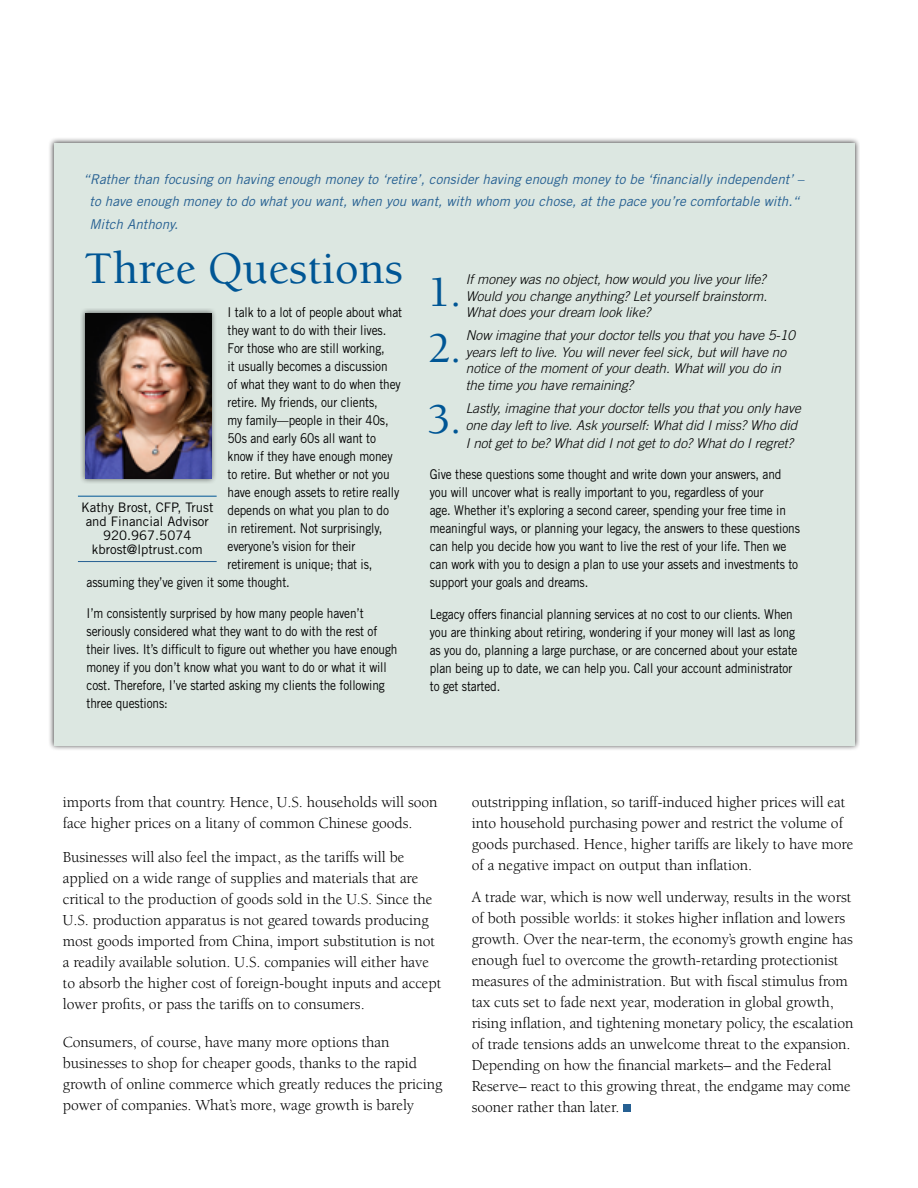
<style>
.page{position:relative;width:918px;height:1188px;background:#fff}
.page>*{position:absolute;margin:0;border:0;box-sizing:border-box;transform-origin:0 0}
.t1{font:500 46.5px "Berkeley Std";color:#005695}
.t2{font:500 43.5px/56.2px "Berkeley Std";color:#005695}
.t3{font:15.75px/21px "Berkeley Std";letter-spacing:-.005em;color:#000}
.t4{font:13.5px/18px "Trade Gothic";letter-spacing:-.01em;color:#000;scale:.88 1}
.t5{font:italic 300 13.5px/16.5px "Trade Gothic";color:#000}
.t6{font:italic 13.5px/22.5px "Trade Gothic";color:#266092}
.t7{font:13.2px/14.2px "Trade Gothic";color:#000;text-align:center}
</style>
<div class="page">
<div style="left:49px;top:137px;width:811px;height:614px;background:#000;opacity:.75"></div>
<div style="left:54px;top:143px;width:801px;height:602px;background:#dce7e1"></div>
<hr style="left:78px;top:496px;width:139px;height:1px;background:#005695">
<hr style="left:78px;top:561px;width:139px;height:1px;background:#266092">
<div style="left:80px;top:308px;width:136px;height:175px;background:#000;opacity:.55"></div>
<img style="left:85px;top:313px;width:127px;height:165px">
<div style="left:624px;top:1105px;width:7px;height:7px;background:#266092"></div>
<p class="t6" style="left:89px;top:167px;width:716px;text-indent:-6px">“Rather than focusing on having enough money to ‘retire’, consider having enough money to be ‘financially independent’ – to have enough money to do what you want, when you want, with whom you chose, at the pace you’re comfortable with.“<br>Mitch Anthony.</p>
<h1 class="t1" style="left:84px;top:244px;width:320px">Three Questions</h1>
<p class="t4" style="left:228px;top:303px;width:200px">I talk to a lot of people about what</p>
<p class="t4" style="left:228px;top:321px;width:182px">they want to do with their lives.</p>
<p class="t4" style="left:228px;top:339px;width:180px">For those who are still working,</p>
<p class="t4" style="left:228px;top:357px;width:183px">it usually becomes a discussion</p>
<p class="t4" style="left:228px;top:375px;width:199px">of what they want to do when they</p>
<p class="t4" style="left:228px;top:393px;width:172px">retire. My friends, our clients,</p>
<p class="t4" style="left:228px;top:411px;width:185px">my family—people in their 40s,</p>
<p class="t4" style="left:228px;top:429px;width:170px">50s and early 60s all want to</p>
<p class="t4" style="left:228px;top:447px;width:189px">know if they have enough money</p>
<p class="t4" style="left:228px;top:465px;width:186px">to retire. But whether or not you</p>
<p class="t4" style="left:228px;top:483px;width:197px">have enough assets to retire really</p>
<p class="t4" style="left:228px;top:501px;width:185px">depends on what you plan to do</p>
<p class="t4" style="left:228px;top:519px;width:177px">in retirement. Not surprisingly,</p>
<p class="t4" style="left:228px;top:537px;width:147px">everyone’s vision for their</p>
<p class="t4" style="left:228px;top:555px;width:166px">retirement is unique; that is,</p>
<p class="t4" style="left:87px;top:573px;width:233px">assuming they’ve given it some thought.</p>
<p class="t4" style="left:87px;top:604px;width:355px">I’m consistently surprised by how many people haven’t seriously considered what they want to do with the rest of their lives. It’s difficult to figure out whether you have enough money if you don’t know what you want to do or what it will cost. Therefore, I’ve started asking my clients the following three questions:</p>
<p class="t7" style="left:81px;top:500px;width:134px">Kathy Brost, CFP, Trust and Financial Advisor<br>920.967.5074 kbrost@lptrust.com</p>
<p class="t5" style="left:466px;top:271px;width:303px;text-align:justify">If money was no object, how would you live your life?<br>Would you change anything? Let yourself brainstorm.<br>What does your dream look like?</p>
<p class="t5" style="left:466px;top:327px;width:331px">Now imagine that your doctor tells you that you have 5-10 years left to live. You will never feel sick, but will have no notice of the moment of your death. What will you do in the time you have remaining?</p>
<p class="t5" style="left:466px;top:400px;width:337px">Lastly, imagine that your doctor tells you that you only have one day left to live. Ask yourself: What did I miss? Who did</p>
<p class="t5" style="left:466px;top:434px;width:329px">I not get to be? What did I not get to do? What do I regret?</p>
<p class="t4" style="left:430px;top:465px;width:422px">Give these questions some thought and write down your answers, and you will uncover what is really important to you, regardless of your<br>age. Whether it’s exploring a second career, spending your free time in meaningful ways, or planning your legacy, the answers to these questions can help you decide how you want to live the rest of your life. Then we can work with you to design a plan to use your assets and investments to support your goals and dreams.</p>
<p class="t4" style="left:430px;top:605px;width:419px">Legacy offers financial planning services at no cost to our clients. When you are thinking about retiring, wondering if your money will last as long as you do, planning a large purchase, or are concerned about your estate plan being up to date, we can help you. Call your account administrator to get started.</p>
<h2 class="t2" style="left:428px;top:265px;width:35px">1.<br>2.</h2>
<h2 class="t2" style="left:428px;top:392px;width:35px">3.</h2>
<p class="t3" style="left:63px;top:792px;width:376px">imports from that country. Hence, U.S. households will soon face higher prices on a litany of common Chinese goods.</p>
<p class="t3" style="left:63px;top:846px;width:380px">Businesses will also feel the impact, as the tariffs will be applied on a wide range of supplies and materials that are critical to the production of goods sold in the U.S. Since the U.S. production apparatus is not geared towards producing most goods imported from China, import substitution is not a readily available solution. U.S. companies will either have to absorb the higher cost of foreign-bought inputs and accept lower profits, or pass the tariffs on to consumers.</p>
<p class="t3" style="left:63px;top:1032px;width:381px">Consumers, of course, have many more options than businesses to shop for cheaper goods, thanks to the rapid growth of online commerce which greatly reduces the pricing power of companies. What’s more, wage growth is barely</p>
<p class="t3" style="left:472px;top:791px;width:383px">outstripping inflation, so tariff-induced higher prices will eat into household purchasing power and restrict the volume of goods purchased. Hence, higher tariffs are likely to have more of a negative impact on output than inflation.</p>
<p class="t3" style="left:472px;top:887px;width:383px">A trade war, which is now well underway, results in the worst of both possible worlds: it stokes higher inflation and lowers growth. Over the near-term, the economy’s growth engine has enough fuel to overcome the growth-retarding protectionist measures of the administration. But with fiscal stimulus from tax cuts set to fade next year, moderation in global growth, rising inflation, and tightening monetary policy, the escalation of trade tensions adds an unwelcome threat to the expansion.<br>Depending on how the financial markets– and the Federal Reserve– react to this growing threat, the endgame may come sooner rather than later.</p>
</div>
